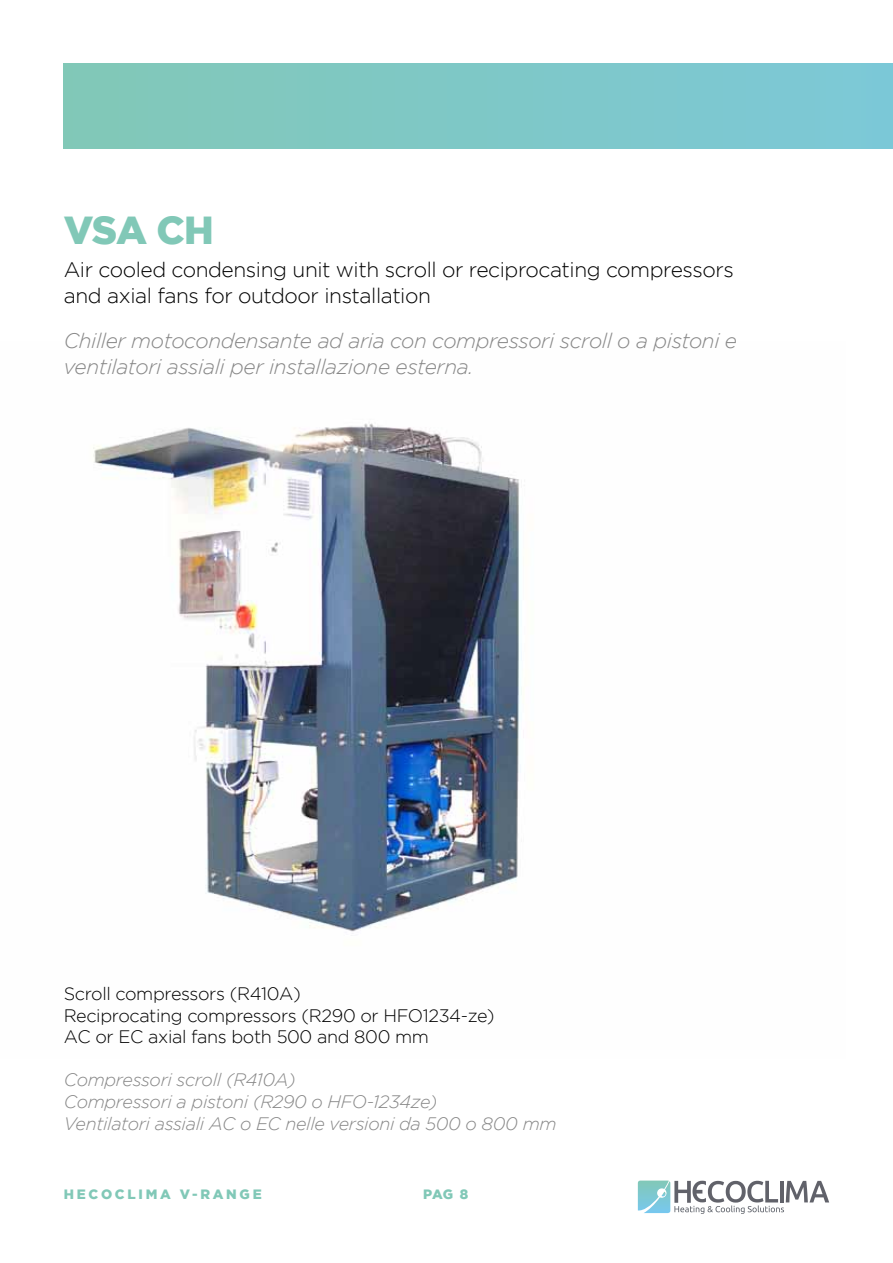
<style>
.page{position:relative;width:893px;height:1263px;background:#fff}
.page>*{position:absolute;margin:0;border:0;box-sizing:border-box;transform-origin:0 0}
.t1{font:900 39px "Gotham";color:#81c8b7}
.t2{font:italic 300 21px/25.2px "Gotham";letter-spacing:-.02em;color:#878787}
.t3{font:300 21px/25.2px "Gotham";letter-spacing:-.02em;color:#000}
.t4{font:italic 300 18px/21.6px "Gotham";letter-spacing:-.02em;color:#878787}
.t5{font:300 18px/21.6px "Gotham";letter-spacing:-.02em;color:#000}
.t6{font:900 13.5px "Gotham";letter-spacing:.2em;color:#81c8b7}
</style>
<div class="page">
<img style="left:93px;top:423px;width:429px;height:509px">
<div style="left:64px;top:64px;width:829px;height:85px;background:linear-gradient(to right,#81c8b7,#7cc8d7)"></div>
<svg style="left:638px;top:1180px;width:191px;height:34px"></svg>
<h1 class="t1" style="left:64px;top:203px;width:152px">VSA CH</h1>
<p class="t3" style="left:64px;top:257px;width:672px">Air cooled condensing unit with scroll or reciprocating compressors and axial fans for outdoor installation</p>
<p class="t2" style="left:64px;top:328px;width:675px">Chiller motocondensante ad aria con compressori scroll o a pistoni e ventilatori assiali per installazione esterna.</p>
<p class="t5" style="left:64px;top:982px;width:432px">Scroll compressors (R410A)<br>Reciprocating compressors (R290 or HFO1234-ze)<br>AC or EC axial fans both 500 and 800 mm</p>
<p class="t4" style="left:64px;top:1069px;width:494px">Compressori scroll (R410A)<br>Compressori a pistoni (R290 o HFO-1234ze)<br>Ventilatori assiali AC o EC nelle versioni da 500 o 800 mm</p>
<p class="t6" style="left:64px;top:1185px;width:199px">HECOCLIMA V-RANGE</p>
<p class="t6" style="left:423px;top:1185px;width:47px">PAG 8</p>
</div>
